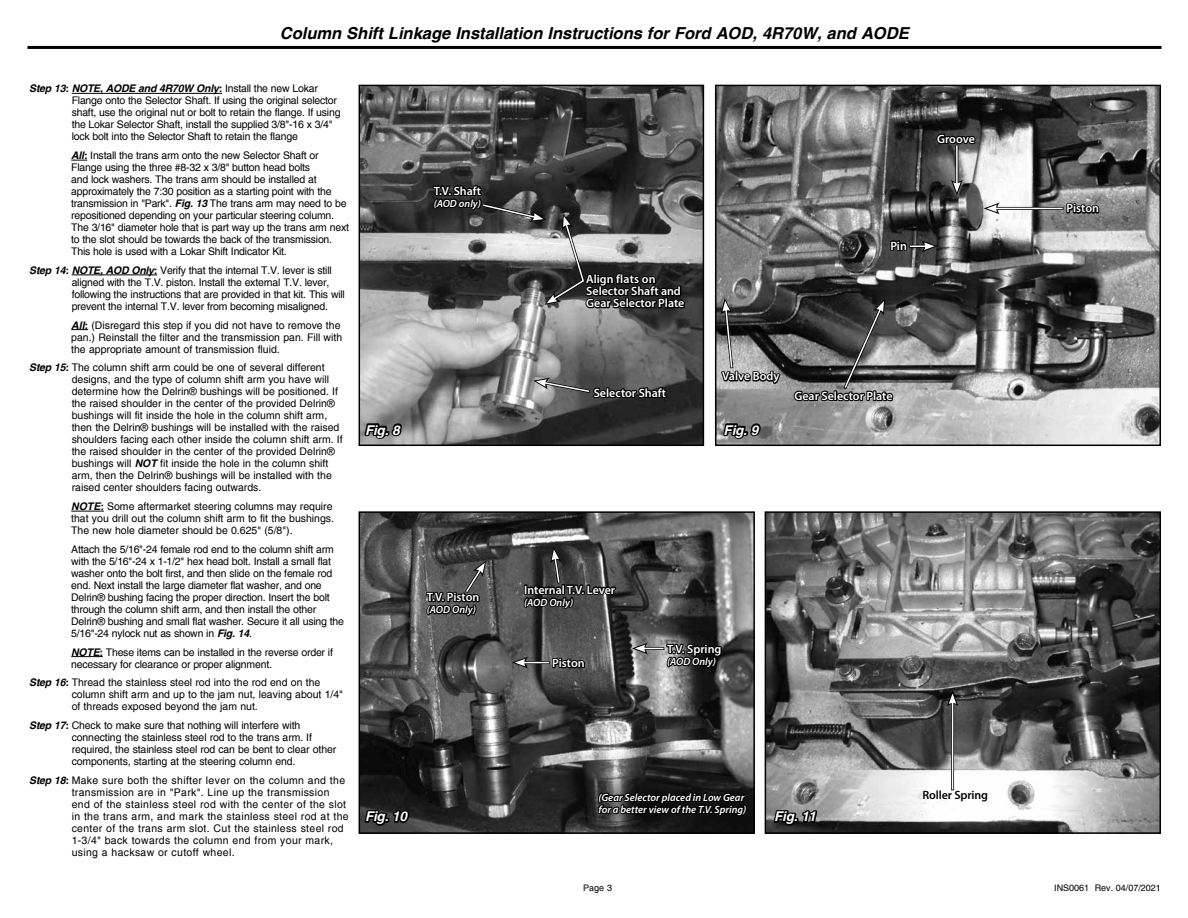
<style>
.page{position:relative;width:1188px;height:918px;background:#fff}
.page>*{position:absolute;margin:0;border:0;box-sizing:border-box;transform-origin:0 0}
.t1{font:italic 700 16.5px "Helvetica";color:#000}
.t2{font:italic 700 13.5px "Helvetica";letter-spacing:-.015em;color:#fff}
.t3{font:600 12px/12px "Myriad Pro";color:#fff}
.t4{font:600 12px "Myriad Pro";letter-spacing:-.01em;color:#000}
.t5{font:10.5px/12px "Helvetica";letter-spacing:-.01em;color:#000}
.t6{font:10.5px/12px "Helvetica";letter-spacing:.03em;color:#000}
.t7{font:italic 600 10.5px/12px "Myriad Pro";color:#fff}
.t8{font:9px "Helvetica";color:#000}
.s1{font-weight:700;font-style:italic}
</style>
<div class="page">
<img style="left:362px;top:88px;width:339px;height:355px">
<div style="left:359px;top:85px;width:345px;height:361px;border:2px solid #000"></div>
<img style="left:718px;top:88px;width:440px;height:355px">
<div style="left:715px;top:85px;width:446px;height:361px;border:2px solid #000"></div>
<img style="left:362px;top:514px;width:390px;height:317px">
<div style="left:359px;top:511px;width:396px;height:323px;border:2px solid #000"></div>
<img style="left:768px;top:514px;width:390px;height:317px">
<div style="left:765px;top:511px;width:396px;height:323px;border:2px solid #000"></div>
<hr style="left:951px;top:701px;width:3px;height:89px;background:#000">
<hr style="left:994px;top:207px;width:70px;height:3px;background:#000">
<hr style="left:955px;top:145px;width:3px;height:40px;background:#000">
<hr style="left:72px;top:93px;width:150px;height:1px;background:#000">
<svg style="left:71px;top:160px;width:16px;height:1px"></svg>
<hr style="left:72px;top:275px;width:85px;height:1px;background:#000">
<svg style="left:71px;top:329px;width:17px;height:1px"></svg>
<hr style="left:71px;top:511px;width:33px;height:1px;background:#000">
<hr style="left:71px;top:656px;width:32px;height:1px;background:#000">
<svg style="left:935px;top:133px;width:42px;height:29px"></svg>
<svg style="left:1065px;top:201px;width:35px;height:21px"></svg>
<svg style="left:596px;top:774px;width:152px;height:59px;background:#1b1b1b"></svg>
<svg style="left:362px;top:421px;width:41px;height:20px"></svg>
<svg style="left:721px;top:421px;width:42px;height:20px"></svg>
<svg style="left:362px;top:808px;width:49px;height:20px"></svg>
<svg style="left:772px;top:809px;width:47px;height:19px"></svg>
<svg style="left:533px;top:365px;width:135px;height:41px;background:#575757"></svg>
<svg style="left:793px;top:299px;width:101px;height:110px;background:#535353"></svg>
<svg style="left:719px;top:298px;width:64px;height:102px;background:#666"></svg>
<hr style="left:995px;top:208px;width:68px;height:1px;background:#fff">
<svg style="left:984px;top:203px;width:16px;height:11px"></svg>
<svg style="left:889px;top:239px;width:49px;height:20px"></svg>
<hr style="left:956px;top:145px;width:2px;height:39px;background:#fff">
<svg style="left:951px;top:180px;width:12px;height:16px"></svg>
<svg style="left:425px;top:560px;width:61px;height:74px;background:#4b4b4b"></svg>
<svg style="left:512px;top:656px;width:74px;height:21px;background:#4b4b4b"></svg>
<svg style="left:921px;top:778px;width:69px;height:38px"></svg>
<hr style="left:952px;top:702px;width:1px;height:87px;background:#fff">
<svg style="left:947px;top:690px;width:11px;height:16px"></svg>
<hr style="left:27px;top:46px;width:1134px;height:3px;background:#000">
<svg style="left:632px;top:632px;width:92px;height:54px;background:#5d5d5d"></svg>
<svg style="left:523px;top:547px;width:94px;height:79px;background:#3f3f3f"></svg>
<svg style="left:432px;top:163px;width:254px;height:153px;background:#595959"></svg>
<h1 class="t1" style="left:280px;top:24px;width:630px">Column Shift Linkage Installation Instructions for Ford AOD, 4R70W, and AODE</h1>
<p class="t5" style="left:72px;top:83px;width:270px;text-indent:-42px"><span class="s1">Step 13: NOTE, AODE and 4R70W Only:</span> Install the new Lokar Flange onto the Selector Shaft. If using the original selector shaft, use the original nut or bolt to retain the flange. If using the Lokar Selector Shaft, install the supplied 3/8"-16 x 3/4" lock bolt into the Selector Shaft to retain the flange</p>
<p class="t5" style="left:71px;top:149px;width:279px"><span class="s1">All:</span> Install the trans arm onto the new Selector Shaft or Flange using the three #8-32 x 3/8" button head bolts<br>and lock washers. The trans arm should be installed at approximately the 7:30 position as a starting point with the transmission in "Park". <span class="s1">Fig. 13</span> The trans arm may need to be repositioned depending on your particular steering column.<br>The 3/16" diameter hole that is part way up the trans arm next to the slot should be towards the back of the transmission.<br>This hole is used with a Lokar Shift Indicator Kit.</p>
<p class="t5" style="left:72px;top:264px;width:275px;text-indent:-42px"><span class="s1">Step 14: NOTE, AOD Only:</span> Verify that the internal T.V. lever is still aligned with the T.V. piston. Install the external T.V. lever, following the instructions that are provided in that kit. This will prevent the internal T.V. lever from becoming misaligned.</p>
<p class="t5" style="left:71px;top:319px;width:273px"><span class="s1">All:</span> (Disregard this step if you did not have to remove the pan.) Reinstall the filter and the transmission pan. Fill with the appropriate amount of transmission fluid.</p>
<p class="t5" style="left:72px;top:362px;width:273px;text-indent:-42px"><span class="s1">Step 15:</span> The column shift arm could be one of several different designs, and the type of column shift arm you have will determine how the Delrin® bushings will be positioned. If the raised shoulder in the center of the provided Delrin® bushings will fit inside the hole in the column shift arm, then the Delrin® bushings will be installed with the raised shoulders facing each other inside the column shift arm. If the raised shoulder in the center of the provided Delrin® bushings will <span class="s1">NOT</span> fit inside the hole in the column shift arm, then the Delrin® bushings will be installed with the raised center shoulders facing outwards.</p>
<p class="t5" style="left:71px;top:501px;width:264px"><span class="s1">NOTE:</span> Some aftermarket steering columns may require that you drill out the column shift arm to fit the bushings.<br>The new hole diameter should be 0.625" (5/8").</p>
<p class="t5" style="left:71px;top:543px;width:274px">Attach the 5/16"-24 female rod end to the column shift arm with the 5/16"-24 x 1-1/2" hex head bolt. Install a small flat washer onto the bolt first, and then slide on the female rod end. Next install the large diameter flat washer, and one Delrin® bushing facing the proper direction. Insert the bolt through the column shift arm, and then install the other Delrin® bushing and small flat washer. Secure it all using the 5/16"-24 nylock nut as shown in <span class="s1">Fig. 14</span>.</p>
<p class="t5" style="left:71px;top:646px;width:263px"><span class="s1">NOTE:</span> These items can be installed in the reverse order if necessary for clearance or proper alignment.</p>
<p class="t5" style="left:72px;top:677px;width:273px;text-indent:-42px"><span class="s1">Step 16:</span> Thread the stainless steel rod into the rod end on the column shift arm and up to the jam nut, leaving about 1/4" of threads exposed beyond the jam nut.</p>
<p class="t5" style="left:72px;top:720px;width:266px;text-indent:-42px"><span class="s1">Step 17:</span> Check to make sure that nothing will interfere with connecting the stainless steel rod to the trans arm. If required, the stainless steel rod can be bent to clear other components, starting at the steering column end.</p>
<p class="t6" style="left:72px;top:774px;width:279px;text-indent:-42px"><span class="s1">Step 18:</span> Make sure both the shifter lever on the column and the transmission are in "Park". Line up the transmission end of the stainless steel rod with the center of the slot in the trans arm, and mark the stainless steel rod at the center of the trans arm slot. Cut the stainless steel rod 1-3/4" back towards the column end from your mark, using a hacksaw or cutoff wheel.</p>
<p class="t3" style="left:434px;top:184px;width:49px">T.V. Shaft</p>
<p class="t7" style="left:434px;top:197px;width:49px">(AOD only)</p>
<p class="t3" style="left:586px;top:273px;width:100px">Align flats on<br>Selector Shaft and<br>Gear Selector Plate</p>
<p class="t3" style="left:890px;top:239px;width:18px">Pin</p>
<p class="t3" style="left:594px;top:387px;width:74px">Selector Shaft</p>
<p class="t3" style="left:722px;top:370px;width:59px">Valve Body</p>
<p class="t2" style="left:365px;top:422px;width:36px">Fig. 8</p>
<p class="t2" style="left:724px;top:422px;width:36px">Fig. 9</p>
<p class="t3" style="left:794px;top:390px;width:100px">Gear Selector Plate</p>
<p class="t3" style="left:937px;top:133px;width:39px">Groove</p>
<p class="t3" style="left:427px;top:591px;width:54px">T.V. Piston</p>
<p class="t7" style="left:427px;top:603px;width:51px">(AOD Only)</p>
<p class="t3" style="left:524px;top:583px;width:93px">Internal T.V. Lever</p>
<p class="t7" style="left:524px;top:596px;width:51px">(AOD Only)</p>
<p class="t3" style="left:552px;top:657px;width:34px">Piston</p>
<p class="t3" style="left:667px;top:643px;width:56px">T.V. Spring</p>
<p class="t7" style="left:667px;top:655px;width:51px">(AOD Only)</p>
<p class="t7" style="left:598px;top:791px;width:149px">(Gear Selector placed in Low Gear for a better view of the T.V. Spring)</p>
<p class="t2" style="left:365px;top:809px;width:43px">Fig. 10</p>
<p class="t2" style="left:774px;top:809px;width:43px">Fig. 11</p>
<p class="t8" style="left:583px;top:883px;width:30px">Page 3</p>
<p class="t4" style="left:922px;top:788px;width:67px">Roller Spring</p>
<p class="t3" style="left:1067px;top:202px;width:34px">Piston</p>
<p class="t8" style="left:1054px;top:883px;width:108px">INS0061 Rev. 04/07/2021</p>
</div>
